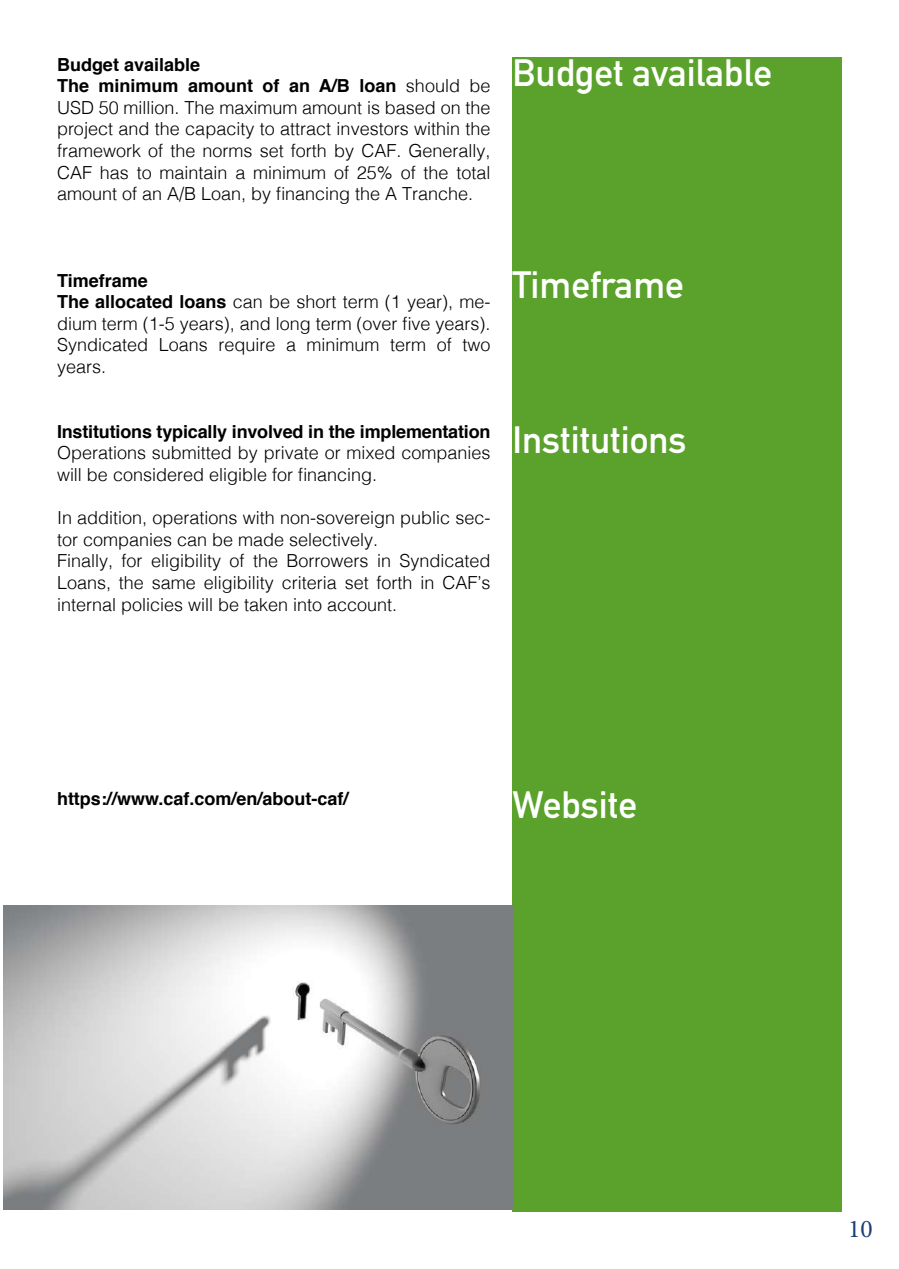
<style>
.page{position:relative;width:899px;height:1269px;background:#fff}
.page>*{position:absolute;margin:0;border:0;box-sizing:border-box;transform-origin:0 0}
.t1{font:700 37.5px "DIN Alternate";color:#fff}
.t2{font:25.5px "Minion Pro";color:#1b3f73}
.t3{font:300 18px/21.6px "Helvetica";color:#000}
.t4{font:700 18px "Helvetica";letter-spacing:-.01em;color:#000}
.s1{font-weight:700}
</style>
<div class="page">
<div style="left:512px;top:57px;width:330px;height:1155px;background:#5ba22c"></div>
<img style="left:3px;top:906px;width:509px;height:303px">
<p class="t3" style="left:57px;top:52px;width:435px"><span class="s1">Budget available<br>The minimum amount of an A/B loan</span> should be USD 50 million. The maximum amount is based on the project and the capacity to attract investors within the framework of the norms set forth by CAF. Generally, CAF has to maintain a minimum of 25% of the total amount of an A/B Loan, by financing the A Tranche.</p>
<h1 class="t1" style="left:512px;top:44px;width:261px">Budget available</h1>
<p class="t3" style="left:57px;top:268px;width:435px"><span class="s1">Timeframe<br>The allocated loans</span> can be short term (1 year), me&shy;dium term (1-5 years), and long term (over five years).<br>Syndicated Loans require a minimum term of two years.</p>
<p class="t4" style="left:57px;top:417px;width:435px">Institutions typically involved in the implementation</p>
<p class="t3" style="left:57px;top:441px;width:435px">Operations submitted by private or mixed companies will be considered eligible for financing.</p>
<p class="t3" style="left:57px;top:506px;width:435px">In addition, operations with non-sovereign public sec&shy;tor companies can be made selectively.<br>Finally, for eligibility of the Borrowers in Syndicated Loans, the same eligibility criteria set forth in CAF’s internal policies will be taken into account.</p>
<h1 class="t1" style="left:512px;top:256px;width:173px">Timeframe</h1>
<h1 class="t1" style="left:512px;top:412px;width:176px">Institutions</h1>
<p class="t4" style="left:57px;top:784px;width:293px">https://www.caf.com/en/about-caf/</p>
<h1 class="t1" style="left:512px;top:776px;width:126px">Website</h1>
<h2 class="t2" style="left:848px;top:1211px;width:26px">10</h2>
</div>
